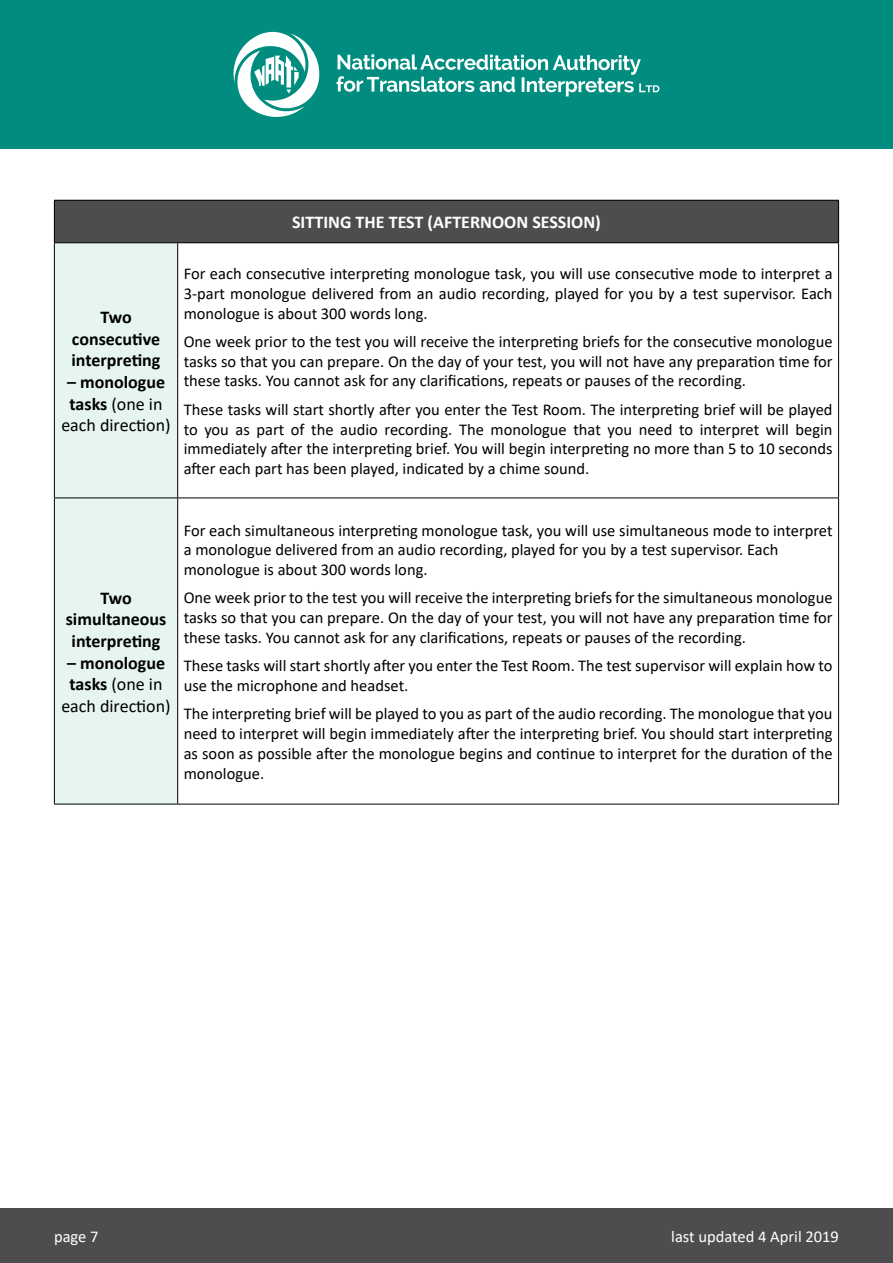
<style>
.page{position:relative;width:893px;height:1263px;background:#fff}
.page>*{position:absolute;margin:0;border:0;box-sizing:border-box;transform-origin:0 0}
.t1{font:18px/21.6px "Calibri";color:#000;text-align:center}
.t2{font:700 18px/21.6px "Calibri";color:#000;text-align:center}
.t3{font:700 18px "Calibri";color:#fff}
.t4{font:16.5px/19.8px "Calibri";color:#000;text-align:justify}
.t5{font:16.5px "Calibri";color:#fff}
.s1{font-weight:700}
</style>
<div class="page">
<div style="left:0;top:0;width:893px;height:149px;background:#008d7f"></div>
<svg style="left:233px;top:32px;width:87px;height:85px"></svg>
<svg style="left:336px;top:54px;width:323px;height:42px"></svg>
<div style="left:0;top:1209px;width:893px;height:54px;background:#4d4d4f"></div>
<div style="left:54px;top:200px;width:785px;height:43px;background:#4d4d4f"></div>
<div style="left:55px;top:243px;width:122px;height:561px;background:#e6f4f2"></div>
<hr style="left:54px;top:200px;width:124px;height:1px;background:#000">
<hr style="left:54px;top:201px;width:1px;height:41px;background:#000">
<hr style="left:178px;top:200px;width:661px;height:1px;background:#000">
<hr style="left:838px;top:201px;width:1px;height:41px;background:#000">
<hr style="left:54px;top:242px;width:124px;height:1px;background:#000">
<hr style="left:54px;top:243px;width:1px;height:254px;background:#000">
<hr style="left:178px;top:242px;width:661px;height:1px;background:#000">
<hr style="left:177px;top:243px;width:1px;height:254px;background:#000">
<hr style="left:838px;top:243px;width:1px;height:254px;background:#000">
<hr style="left:54px;top:497px;width:124px;height:1px;background:#000">
<hr style="left:54px;top:498px;width:1px;height:306px;background:#000">
<hr style="left:178px;top:497px;width:661px;height:1px;background:#000">
<hr style="left:177px;top:498px;width:1px;height:306px;background:#000">
<hr style="left:838px;top:498px;width:1px;height:306px;background:#000">
<hr style="left:54px;top:804px;width:124px;height:1px;background:#000">
<hr style="left:178px;top:804px;width:661px;height:1px;background:#000">
<p class="t3" style="left:292px;top:210px;width:310px">SITTING THE TEST (AFTERNOON SESSION)</p>
<p class="t2" style="left:72px;top:306px;width:90px">Two consecutive interpreting</p>
<p class="t1" style="left:61px;top:371px;width:111px"><span class="s1">– monologue tasks</span> (one in each direction)</p>
<p class="t4" style="left:184px;top:263px;width:650px">For each consecutive interpreting monologue task, you will use consecutive mode to interpret a 3-part monologue delivered from an audio recording, played for you by a test supervisor. Each monologue is about 300 words long.</p>
<p class="t4" style="left:184px;top:331px;width:650px">One week prior to the test you will receive the interpreting briefs for the consecutive monologue tasks so that you can prepare. On the day of your test, you will not have any preparation time for these tasks. You cannot ask for any clarifications, repeats or pauses of the recording.</p>
<p class="t4" style="left:184px;top:399px;width:650px">These tasks will start shortly after you enter the Test Room. The interpreting brief will be played to you as part of the audio recording. The monologue that you need to interpret will begin immediately after the interpreting brief. You will begin interpreting no more than 5 to 10 seconds after each part has been played, indicated by a chime sound.</p>
<p class="t2" style="left:66px;top:587px;width:102px">Two simultaneous interpreting</p>
<p class="t1" style="left:61px;top:651px;width:111px"><span class="s1">– monologue tasks</span> (one in each direction)</p>
<p class="t4" style="left:184px;top:520px;width:650px;text-align:left">For each simultaneous interpreting monologue task, you will use simultaneous mode to interpret a monologue delivered from an audio recording, played for you by a test supervisor. Each monologue is about 300 words long.</p>
<p class="t4" style="left:184px;top:588px;width:650px">One week prior to the test you will receive the interpreting briefs for the simultaneous monologue tasks so that you can prepare. On the day of your test, you will not have any preparation time for these tasks. You cannot ask for any clarifications, repeats or pauses of the recording.</p>
<p class="t4" style="left:184px;top:655px;width:650px">These tasks will start shortly after you enter the Test Room. The test supervisor will explain how to use the microphone and headset.</p>
<p class="t4" style="left:184px;top:704px;width:650px">The interpreting brief will be played to you as part of the audio recording. The monologue that you need to interpret will begin immediately after the interpreting brief. You should start interpreting as soon as possible after the monologue begins and continue to interpret for the duration of the monologue.</p>
<p class="t5" style="left:54px;top:1225px;width:46px">page 7</p>
<p class="t5" style="left:671px;top:1225px;width:169px">last updated 4 April 2019</p>
</div>
